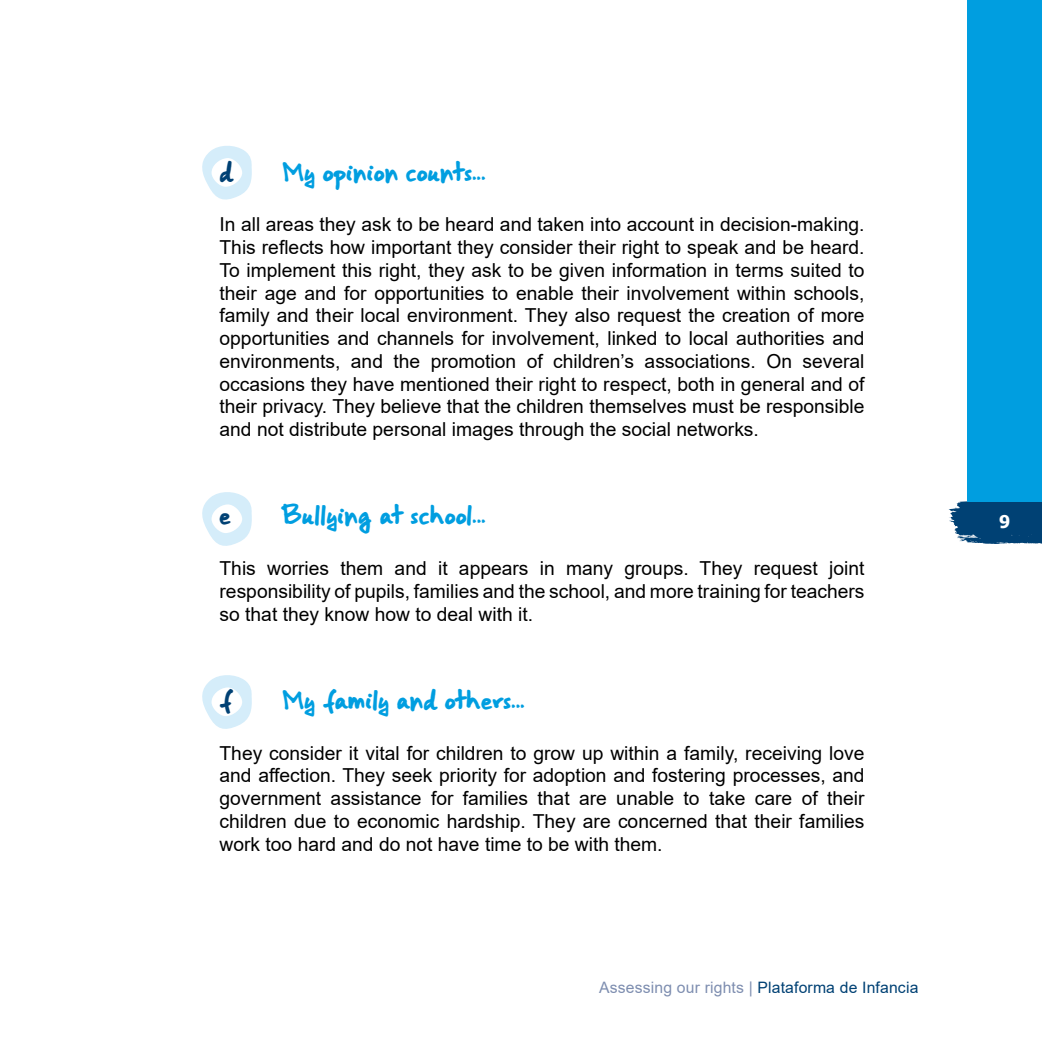
<style>
.page{position:relative;width:1042px;height:1042px;background:#fff}
.page>*{position:absolute;margin:0;border:0;box-sizing:border-box;transform-origin:0 0}
.t1{font:19.25px/22.8px "Arial";color:#000;text-align:justify}
.t2{font:19.25px "Gorri Sans";color:#009ee0}
.t3{font:19.25px "Gorri Sans";color:#004174}
.t4{font:700 17.5px "Tahoma";color:#fff}
.t5{font:15.75px "Arial";letter-spacing:.01em;color:#004174}
.s1{color:#7e8eb0}
</style>
<div class="page">
<svg style="left:948px;top:501px;width:94px;height:43px;background:#1d5885"></svg>
<div style="left:967px;top:0;width:75px;height:501px;background:#009ee0"></div>
<svg style="left:202px;top:146px;width:50px;height:54px"></svg>
<svg style="left:202px;top:492px;width:50px;height:54px"></svg>
<svg style="left:202px;top:675px;width:50px;height:54px"></svg>
<p class="t3" style="left:220px;top:157px;width:15px">d</p>
<p class="t2" style="left:283px;top:157px;width:205px">My opinion counts...</p>
<p class="t1" style="left:220px;top:213px;width:646px">In all areas they ask to be heard and taken into account in decision-making.<br>This reflects how important they consider their right to speak and be heard.<br>To implement this right, they ask to be given information in terms suited to their age and for opportunities to enable their involvement within schools, family and their local environment. They also request the creation of more opportunities and channels for involvement, linked to local authorities and environments, and the promotion of children’s associations. On several occasions they have mentioned their right to respect, both in general and of their privacy. They believe that the children themselves must be responsible and not distribute personal images through the social networks.</p>
<p class="t3" style="left:220px;top:501px;width:13px">e</p>
<p class="t2" style="left:283px;top:501px;width:205px">Bullying at school...</p>
<p class="t4" style="left:999px;top:509px;width:13px">9</p>
<p class="t1" style="left:220px;top:557px;width:646px">This worries them and it appears in many groups. They request joint responsibility of pupils, families and the school, and more training for teachers so that they know how to deal with it.</p>
<p class="t3" style="left:220px;top:685px;width:14px">f</p>
<p class="t2" style="left:283px;top:685px;width:244px">My family and others...</p>
<p class="t1" style="left:220px;top:741px;width:646px">They consider it vital for children to grow up within a family, receiving love and affection. They seek priority for adoption and fostering processes, and government assistance for families that are unable to take care of their children due to economic hardship. They are concerned that their families work too hard and do not have time to be with them.</p>
<p class="t5" style="left:599px;top:977px;width:321px"><span class="s1">Assessing our rights |</span> Plataforma de Infancia</p>
</div>
